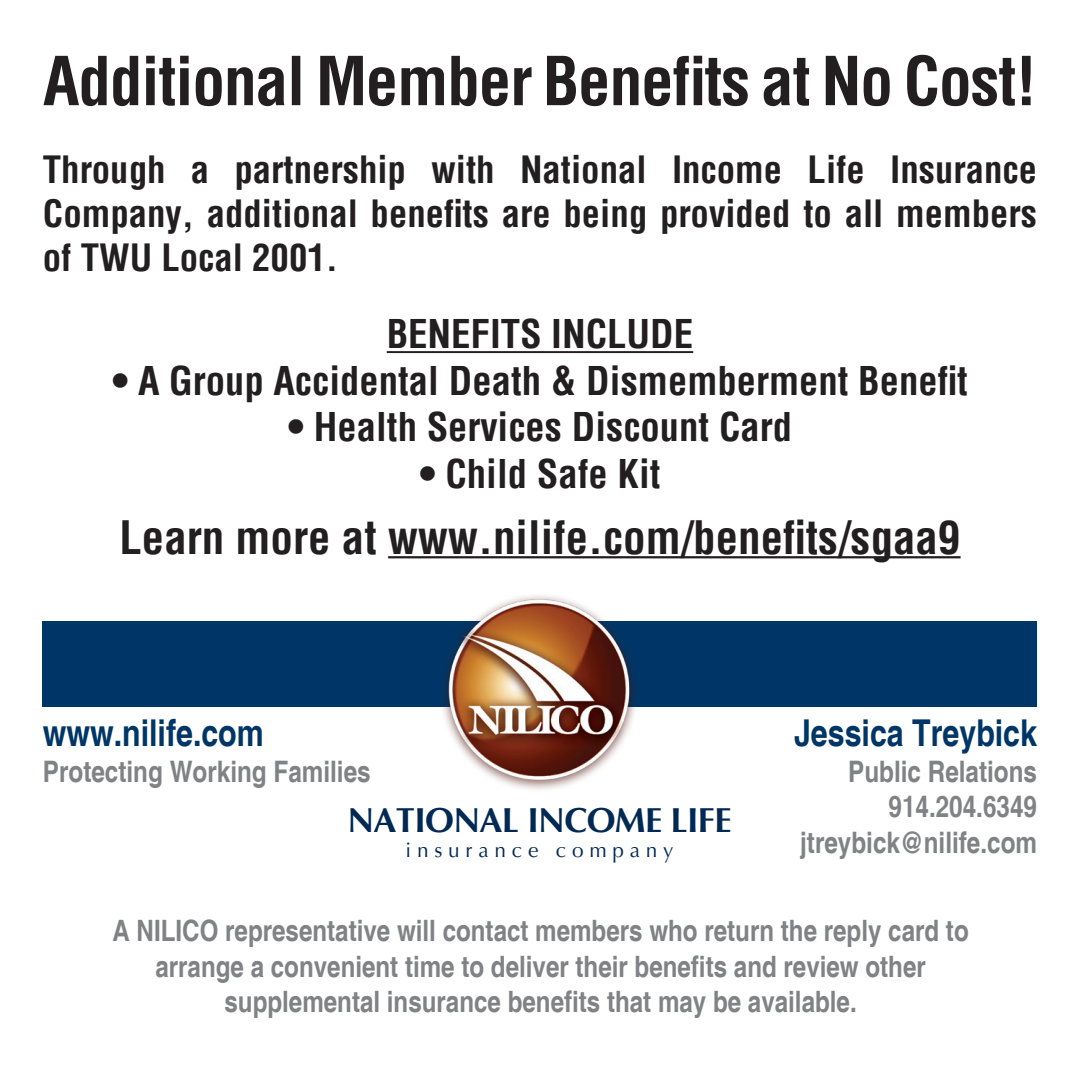
<style>
.page{position:relative;width:1080px;height:1080px;background:#fff}
.page>*{position:absolute;margin:0;border:0;box-sizing:border-box;transform-origin:0 0}
.t1{font:700 condensed 65.7px "Helvetica";letter-spacing:-.02em;color:#231f20}
.t2{font:700 condensed 45px "Helvetica";color:#231f20}
.t3{font:700 condensed 38.7px "Helvetica";color:#231f20}
.t4{font:700 condensed 36.9px/44.1px "Helvetica";color:#231f20;text-align:justify}
.t5{font:700 condensed 36.9px "Helvetica";color:#003667}
.t6{font:700 34.5px "Optima";letter-spacing:-.02em;color:#002953}
.t7{font:700 condensed 29.7px "Helvetica";color:#808285}
.t8{font:700 condensed 29.4px "Helvetica";color:#808285}
.t9{font:20.7px "Optima";letter-spacing:.28em;color:#002953}
</style>
<div class="page">
<div style="left:43px;top:621px;width:994px;height:85px;background:#003667"></div>
<hr style="left:387px;top:351px;width:306px;height:2px;background:#231f20">
<hr style="left:388px;top:556px;width:573px;height:2px;background:#231f20">
<img style="left:412px;top:595px;width:256px;height:195px">
<p class="t1" style="left:43px;top:38px;width:996px">Additional Member Benefits at No Cost!</p>
<p class="t4" style="left:43px;top:147px;width:996px">Through a partnership with National Income Life Insurance Company, additional benefits are being provided to all members of TWU Local 2001.</p>
<p class="t3" style="left:387px;top:309px;width:308px">BENEFITS INCLUDE</p>
<p class="t3" style="left:112px;top:355px;width:857px">• A Group Accidental Death &amp; Dismemberment Benefit</p>
<p class="t3" style="left:288px;top:401px;width:506px">• Health Services Discount Card</p>
<p class="t3" style="left:419px;top:448px;width:243px">• Child Safe Kit</p>
<p class="t2" style="left:119px;top:507px;width:843px">Learn more at www.nilife.com/benefits/sgaa9</p>
<p class="t5" style="left:43px;top:711px;width:222px">www.nilife.com</p>
<p class="t7" style="left:43px;top:753px;width:329px">Protecting Working Families</p>
<p class="t6" style="left:347px;top:798px;width:386px">NATIONAL INCOME LIFE</p>
<p class="t9" style="left:406px;top:837px;width:270px">insurance company</p>
<p class="t5" style="left:794px;top:711px;width:244px">Jessica Treybick</p>
<p class="t7" style="left:848px;top:753px;width:190px">Public Relations</p>
<p class="t7" style="left:889px;top:789px;width:150px">914.204.6349</p>
<p class="t7" style="left:800px;top:824px;width:238px">jtreybick@nilife.com</p>
<p class="t8" style="left:112px;top:913px;width:858px">A NILICO representative will contact members who return the reply card to</p>
<p class="t8" style="left:155px;top:949px;width:772px">arrange a convenient time to deliver their benefits and review other</p>
<p class="t8" style="left:225px;top:984px;width:634px">supplemental insurance benefits that may be available.</p>
</div>
